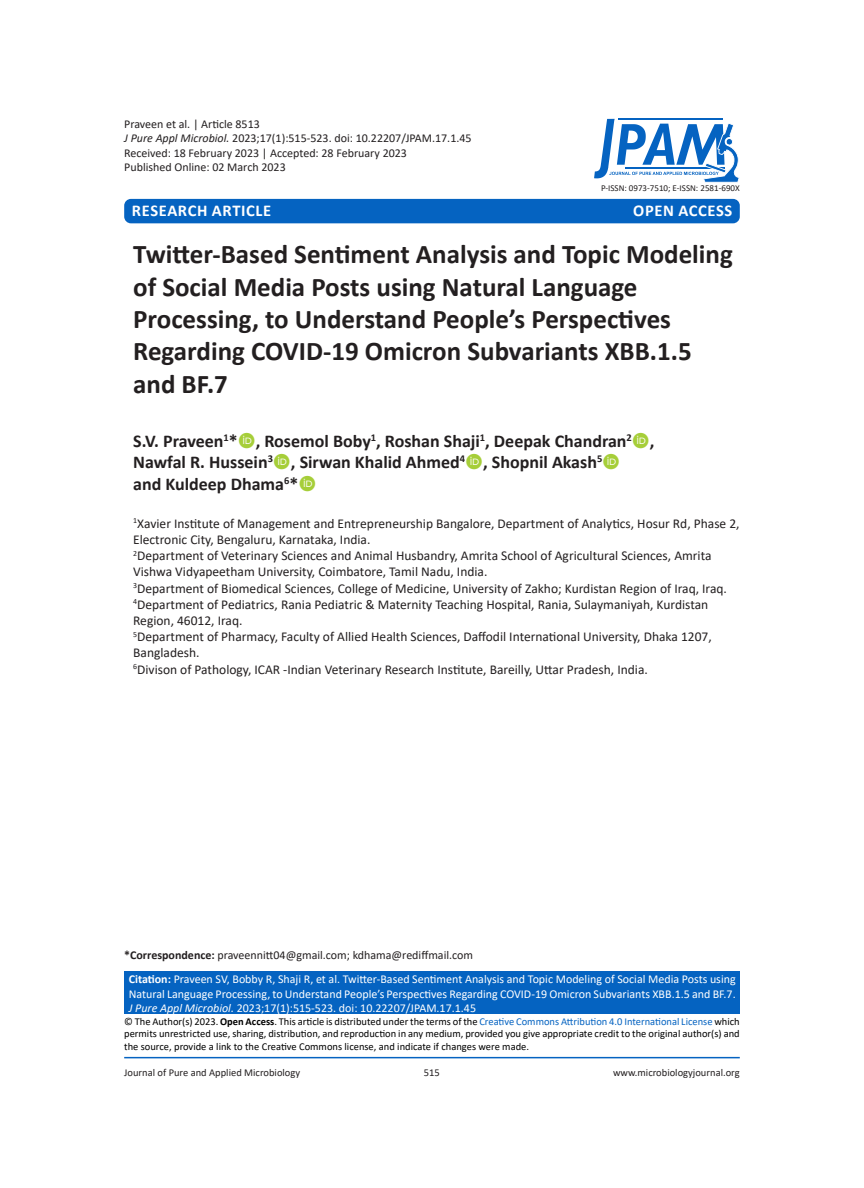
<style>
.page{position:relative;width:864px;height:1188px;background:#fff}
.page>*{position:absolute;margin:0;border:0;box-sizing:border-box;transform-origin:0 0}
.JPAM_Heading{font:700 27px/32.4px "Calibri";color:#231f20}
.JPAM_Author_Name{font:700 18px "Calibri";color:#231f20}
.t1{font:700 16.5px "Calibri";letter-spacing:.04em;color:#fff}
.JPAM_Adds___Keys{font:13.5px/16.2px "Calibri";color:#231f20}
.JPAM_Body_text{font:12px/14.4px "Calibri";color:#fff;text-align:justify}
.JPAM_Body_text-2{font:12px "Calibri";color:#231f20}
.Body_text{font:10.5px/12.6px "Calibri";color:#000;text-align:justify}
.t2{font:10.5px "Calibri";color:#231f20}
.t3{font:9px "Calibri";color:#231f20}
.s1{font-style:italic}
.s2{font-weight:700}
.s3{color:#0563c1}
</style>
<div class="page">
<div style="left:124px;top:971px;width:616px;height:43px;background:#0563c1"></div>
<hr style="left:124px;top:1057px;width:616px;height:1px;background:#0563c1">
<div style="left:124px;top:199px;width:616px;height:24px;background:#0563c1;border-radius:7px"></div>
<svg style="left:594px;top:119px;width:145px;height:64px"></svg>
<p class="JPAM_Body_text-2" style="left:124px;top:115px;width:137px">Praveen et al. | Article 8513</p>
<p class="JPAM_Body_text-2" style="left:124px;top:130px;width:349px"><span class="s1">J Pure Appl Microbiol.</span> 2023;17(1):515-523. doi: 10.22207/JPAM.17.1.45</p>
<p class="JPAM_Body_text-2" style="left:124px;top:144px;width:284px">Received: 18 February 2023 | Accepted: 28 February 2023</p>
<p class="JPAM_Body_text-2" style="left:124px;top:159px;width:163px">Published Online: 02 March 2023</p>
<p class="t1" style="left:132px;top:198px;width:141px">RESEARCH ARTICLE</p>
<p class="t1" style="left:633px;top:198px;width:101px">OPEN ACCESS</p>
<p class="t3" style="left:601px;top:182px;width:140px">P-ISSN: 0973-7510; E-ISSN: 2581-690X</p>
<p class="JPAM_Heading" style="left:133px;top:238px;width:601px">Twitter-Based Sentiment Analysis and Topic Modeling of Social Media Posts using Natural Language Processing, to Understand People’s Perspectives Regarding COVID-19 Omicron Subvariants XBB.1.5</p>
<p class="JPAM_Heading" style="left:133px;top:367px;width:96px">and BF.7</p>
<p class="JPAM_Author_Name" style="left:133px;top:428px;width:523px">S.V. Praveen<sup>1</sup>* , Rosemol Boby<sup>1</sup>, Roshan Shaji<sup>1</sup>, Deepak Chandran<sup>2</sup> ,</p>
<p class="JPAM_Author_Name" style="left:133px;top:450px;width:471px">Nawfal R. Hussein<sup>3</sup> , Sirwan Khalid Ahmed<sup>4</sup> , Shopnil Akash<sup>5</sup></p>
<p class="JPAM_Author_Name" style="left:133px;top:471px;width:167px">and Kuldeep Dhama<sup>6</sup>*</p>
<p class="JPAM_Adds___Keys" style="left:133px;top:515px;width:608px"><sup>1</sup>Xavier Institute of Management and Entrepreneurship Bangalore, Department of Analytics, Hosur Rd, Phase 2,<br>Electronic City, Bengaluru, Karnataka, India.</p>
<p class="JPAM_Adds___Keys" style="left:133px;top:547px;width:580px"><sup>2</sup>Department of Veterinary Sciences and Animal Husbandry, Amrita School of Agricultural Sciences, Amrita<br>Vishwa Vidyapeetham University, Coimbatore, Tamil Nadu, India.</p>
<p class="JPAM_Adds___Keys" style="left:133px;top:580px;width:595px"><sup>3</sup>Department of Biomedical Sciences, College of Medicine, University of Zakho; Kurdistan Region of Iraq, Iraq.</p>
<p class="JPAM_Adds___Keys" style="left:133px;top:596px;width:577px"><sup>4</sup>Department of Pediatrics, Rania Pediatric &amp; Maternity Teaching Hospital, Rania, Sulaymaniyah, Kurdistan<br>Region, 46012, Iraq.</p>
<p class="JPAM_Adds___Keys" style="left:133px;top:628px;width:580px"><sup>5</sup>Department of Pharmacy, Faculty of Allied Health Sciences, Daffodil International University, Dhaka 1207,<br>Bangladesh.</p>
<p class="JPAM_Adds___Keys" style="left:133px;top:661px;width:516px"><sup>6</sup>Divison of Pathology, ICAR -Indian Veterinary Research Institute, Bareilly, Uttar Pradesh, India.</p>
<p class="JPAM_Body_text-2" style="left:124px;top:947px;width:350px"><span class="s2">*Correspondence:</span> praveennitt04@gmail.com; kdhama@rediffmail.com</p>
<p class="JPAM_Body_text" style="left:129px;top:972px;width:609px"><span class="s2">Citation:</span> Praveen SV, Bobby R, Shaji R, et al. Twitter-Based Sentiment Analysis and Topic Modeling of Social Media Posts using Natural Language Processing, to Understand People’s Perspectives Regarding COVID-19 Omicron Subvariants XBB.1.5 and BF.7.<br><span class="s1">J Pure Appl Microbiol.</span> 2023;17(1):515-523. doi: 10.22207/JPAM.17.1.45</p>
<p class="Body_text" style="left:124px;top:1015px;width:617px">© The Author(s) 2023. <span class="s2">Open Access</span>. This article is distributed under the terms of the <span class="s3">Creative Commons Attribution 4.0 International License</span> which permits unrestricted use, sharing, distribution, and reproduction in any medium, provided you give appropriate credit to the original author(s) and the source, provide a link to the Creative Commons license, and indicate if changes were made.</p>
<p class="t2" style="left:124px;top:1065px;width:177px">Journal of Pure and Applied Microbiology</p>
<p class="t2" style="left:424px;top:1065px;width:17px">515</p>
<p class="t2" style="left:613px;top:1065px;width:128px">www.microbiologyjournal.org</p>
</div>
